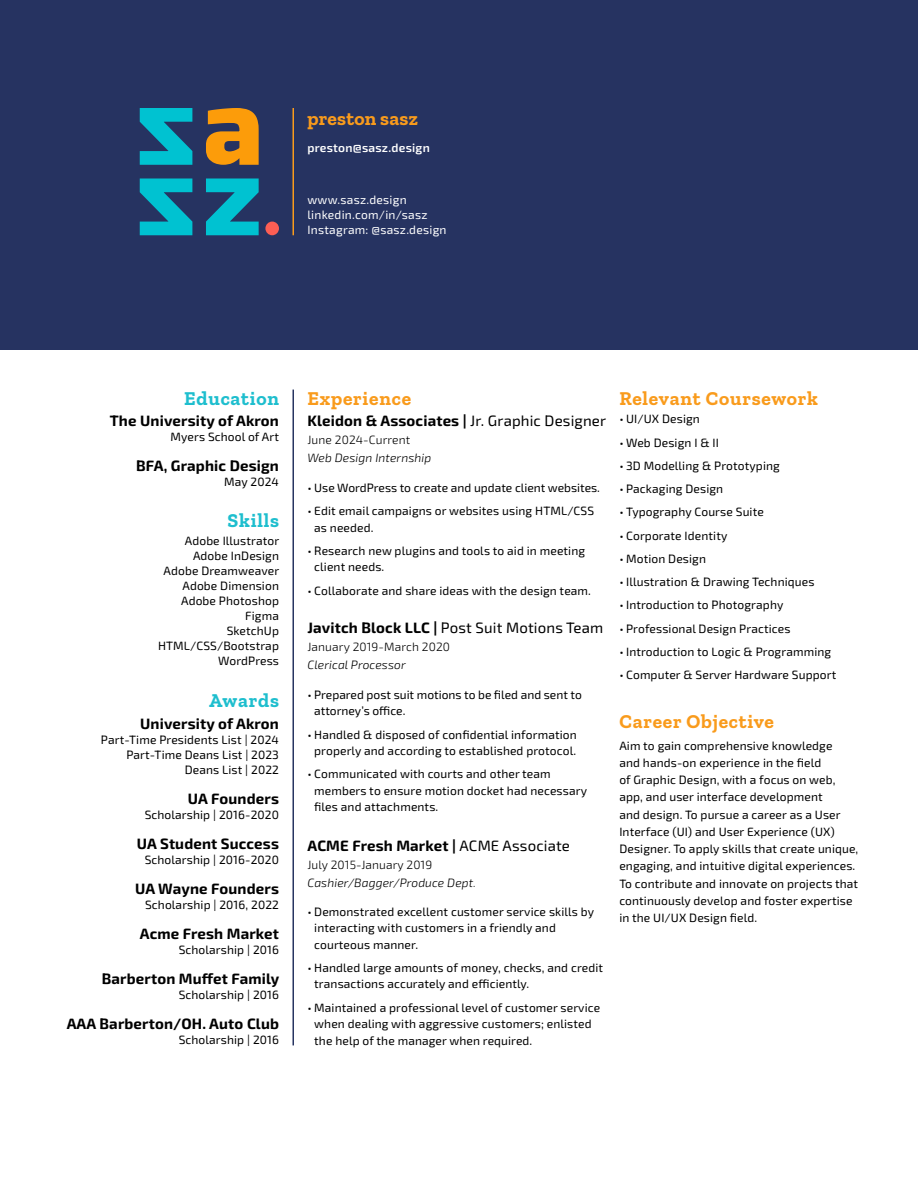
<style>
.page{position:relative;width:918px;height:1188px;background:#fff}
.page>*{position:absolute;margin:0;border:0;box-sizing:border-box;transform-origin:0 0}
.t1{font:700 19.5px "Zilla Slab";letter-spacing:.04em;color:#f99b1c}
.t2{font:700 19.5px "Zilla Slab";letter-spacing:.04em;color:#1ebece}
.t3{font:700 19.5px "Zilla Slab";letter-spacing:.01em;color:#f99b1c}
.t4{font:700 15px "Exo 2";letter-spacing:.01em;color:#000}
.t5{font:15px "Exo 2";letter-spacing:.01em;color:#000}
.t6{font:12px/16.5px "Exo 2";letter-spacing:.01em;color:#000}
.t7{font:italic 300 12px/18px "Exo 2";letter-spacing:.01em;color:#000}
.Contact{font:12px/15px "Exo 2";letter-spacing:.02em;color:#fff}
.t8{font:300 12px/18px "Exo 2";letter-spacing:.01em;color:#000}
.Contact-2{font:600 12px "Exo 2";letter-spacing:.02em;color:#fff}
.s1{font-weight:400}
.s2{font-style:normal}
.s3{font-weight:700}
.s4{font-style:italic}
.s5{font-size:10.5px}
</style>
<div class="page">
<div style="left:0;top:0;width:918px;height:349px;background:#263361"></div>
<svg style="left:206px;top:108px;width:53px;height:57px"></svg>
<svg style="left:140px;top:178px;width:52px;height:57px"></svg>
<svg style="left:140px;top:108px;width:52px;height:57px"></svg>
<svg style="left:206px;top:178px;width:53px;height:57px"></svg>
<div style="left:265px;top:222px;width:14px;height:13px;background:#fc5e54;border-radius:50%"></div>
<hr style="left:292px;top:108px;width:2px;height:127px;background:#f99b1c">
<hr style="left:292px;top:390px;width:2px;height:655px;background:#273461">
<p class="t3" style="left:308px;top:107px;width:112px">preston sasz</p>
<p class="Contact-2" style="left:308px;top:140px;width:124px">preston@sasz.design</p>
<p class="Contact" style="left:308px;top:192px;width:141px">www.sasz.design linkedin.com/in/sasz<br>Instagram: @sasz.design</p>
<p class="t2" style="left:184px;top:387px;width:96px">Education</p>
<p class="t4" style="left:110px;top:411px;width:171px">The University of Akron</p>
<p class="t6" style="left:170px;top:428px;width:110px">Myers School of Art</p>
<p class="t4" style="left:136px;top:456px;width:144px">BFA, Graphic Design</p>
<p class="t6" style="left:224px;top:473px;width:56px">May 2024</p>
<p class="t2" style="left:228px;top:509px;width:53px">Skills</p>
<p class="t6" style="left:185px;top:533px;width:96px">Adobe Illustrator</p>
<p class="t6" style="left:193px;top:548px;width:87px">Adobe InDesign</p>
<p class="t6" style="left:164px;top:563px;width:117px">Adobe Dreamweaver</p>
<p class="t6" style="left:182px;top:578px;width:98px">Adobe Dimension</p>
<p class="t6" style="left:181px;top:593px;width:99px">Adobe Photoshop</p>
<p class="t6" style="left:245px;top:608px;width:35px">Figma</p>
<p class="t6" style="left:227px;top:623px;width:54px">SketchUp</p>
<p class="t6" style="left:158px;top:638px;width:122px">HTML/CSS/Bootstrap</p>
<p class="t6" style="left:218px;top:653px;width:62px">WordPress</p>
<p class="t2" style="left:209px;top:690px;width:71px">Awards</p>
<p class="t4" style="left:140px;top:713px;width:140px">University of Akron</p>
<p class="t6" style="left:101px;top:731px;width:180px">Part-Time Presidents List | 2024</p>
<p class="t6" style="left:126px;top:747px;width:154px;line-height:15px;text-align:right">Part-Time Deans List | 2023<br>Deans List | 2022</p>
<p class="t4" style="left:188px;top:788px;width:93px">UA Founders</p>
<p class="t6" style="left:145px;top:806px;width:136px">Scholarship | 2016-2020</p>
<p class="t4" style="left:137px;top:833px;width:144px">UA Student Success</p>
<p class="t6" style="left:145px;top:851px;width:136px">Scholarship | 2016-2020</p>
<p class="t4" style="left:135px;top:878px;width:145px">UA Wayne Founders</p>
<p class="t6" style="left:145px;top:896px;width:135px">Scholarship | 2016, 2022</p>
<p class="t4" style="left:140px;top:923px;width:141px">Acme Fresh Market</p>
<p class="t6" style="left:179px;top:941px;width:102px">Scholarship | 2016</p>
<p class="t4" style="left:102px;top:968px;width:179px">Barberton Muffet Family</p>
<p class="t6" style="left:179px;top:986px;width:102px">Scholarship | 2016</p>
<p class="t4" style="left:67px;top:1013px;width:214px">AAA Barberton/OH. Auto Club</p>
<p class="t6" style="left:179px;top:1031px;width:102px">Scholarship | 2016</p>
<p class="t1" style="left:308px;top:387px;width:105px">Experience</p>
<p class="t1" style="left:619px;top:387px;width:200px">Relevant Coursework</p>
<p class="t4" style="left:308px;top:411px;width:300px">Kleidon &amp; Associates | <span class="s1">Jr. Graphic Designer</span></p>
<p class="t7" style="left:308px;top:431px;width:125px"><span class="s2">June 2024-Current<br></span>Web Design Internship</p>
<p class="t6" style="left:308px;top:479px;width:294px">• Use WordPress to create and update client websites.</p>
<p class="t6" style="left:314px;top:502px;width:281px;text-indent:-7px">• Edit email campaigns or websites using HTML/CSS as needed.</p>
<p class="t6" style="left:314px;top:542px;width:272px;text-indent:-7px">• Research new plugins and tools to aid in meeting client needs.</p>
<p class="t6" style="left:308px;top:582px;width:285px">• Collaborate and share ideas with the design team.</p>
<p class="t5" style="left:308px;top:618px;width:297px"><span class="s3">Javitch Block LLC |</span> Post Suit Motions Team</p>
<p class="t8" style="left:308px;top:638px;width:144px">January 2019-March 2020<br><span class="s4">Clerical Processor</span></p>
<p class="t6" style="left:314px;top:686px;width:269px;text-indent:-7px">• Prepared post suit motions to be filed and sent to attorney’s office.</p>
<p class="t6" style="left:308px;top:726px;width:271px;text-align:center">• Handled &amp; disposed of confidential information properly and according to established protocol.</p>
<p class="t6" style="left:314px;top:766px;width:274px;text-indent:-7px">• Communicated with courts and other team members to ensure motion docket had necessary files and attachments.</p>
<p class="t4" style="left:308px;top:835px;width:264px">ACME Fresh Market | <span class="s1">ACME Associate</span></p>
<p class="t7" style="left:308px;top:855px;width:170px"><span class="s2">July 2015-January 2019<br></span>Cashier/Bagger/Produce Dept<span class="s5">.</span></p>
<p class="t6" style="left:314px;top:903px;width:281px;text-indent:-7px">• Demonstrated excellent customer service skills by interacting with customers in a friendly and courteous manner.</p>
<p class="t6" style="left:314px;top:959px;width:290px;text-indent:-7px">• Handled large amounts of money, checks, and credit transactions accurately and efficiently.</p>
<p class="t6" style="left:314px;top:999px;width:287px;text-indent:-7px">• Maintained a professional level of customer service when dealing with aggressive customers; enlisted the help of the manager when required.</p>
<p class="t6" style="left:619px;top:410px;width:82px">• UI/UX Design</p>
<p class="t6" style="left:619px;top:434px;width:101px">• Web Design I &amp; II</p>
<p class="t6" style="left:619px;top:457px;width:162px">• 3D Modelling &amp; Prototyping</p>
<p class="t6" style="left:619px;top:480px;width:105px">• Packaging Design</p>
<p class="t6" style="left:619px;top:503px;width:146px">• Typography Course Suite</p>
<p class="t6" style="left:619px;top:527px;width:110px">• Corporate Identity</p>
<p class="t6" style="left:619px;top:550px;width:88px">• Motion Design</p>
<p class="t6" style="left:619px;top:573px;width:197px">• Illustration &amp; Drawing Techniques</p>
<p class="t6" style="left:619px;top:596px;width:166px">• Introduction to Photography</p>
<p class="t6" style="left:619px;top:620px;width:173px">• Professional Design Practices</p>
<p class="t6" style="left:619px;top:643px;width:213px">• Introduction to Logic &amp; Programming</p>
<p class="t6" style="left:619px;top:666px;width:218px">• Computer &amp; Server Hardware Support</p>
<p class="t1" style="left:619px;top:710px;width:156px">Career Objective</p>
<p class="t6" style="left:619px;top:736px;width:241px;line-height:17.2px">Aim to gain comprehensive knowledge<br>and hands-on experience in the field<br>of Graphic Design, with a focus on web, app, and user interface development<br>and design. To pursue a career as a User Interface (UI) and User Experience (UX)<br>Designer. To apply skills that create unique, engaging, and intuitive digital experiences.<br>To contribute and innovate on projects that continuously develop and foster expertise in the UI/UX Design field.</p>
</div>
